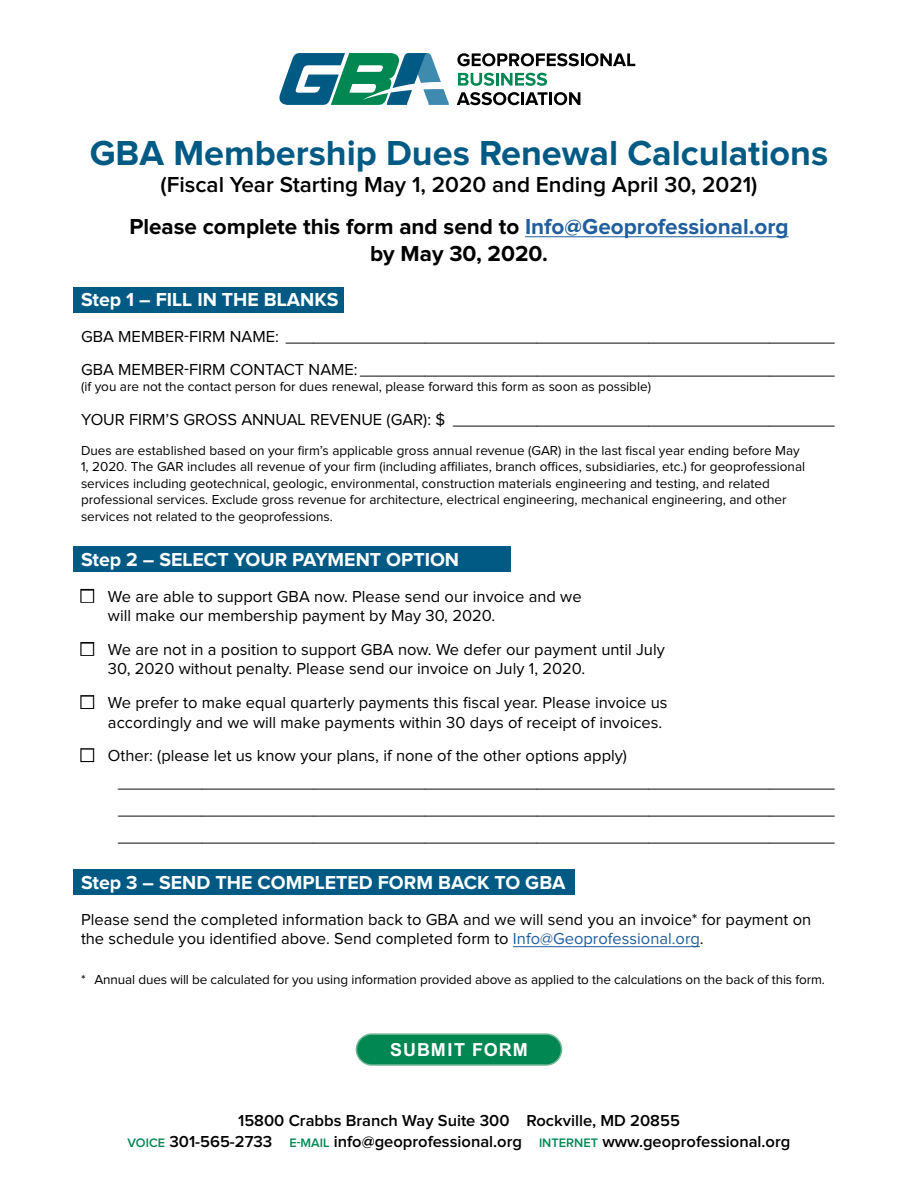
<style>
.page{position:relative;width:918px;height:1188px;background:#fff}
.page>*{position:absolute;margin:0;border:0;box-sizing:border-box;transform-origin:0 0}
.t1{font:700 36px "Proxima Nova";color:#005a84}
.t2{font:600 22.5px/42.3px "Proxima Nova";color:#000;text-align:center}
.t3{font:700 22.5px "Proxima Nova";color:#000}
.t4{font:700 19.5px "Proxima Nova";color:#fff}
.t5{font:700 18px "Arial";letter-spacing:.05em;color:#fff}
.t6{font:16.5px/19.8px "Proxima Nova";color:#000}
.t7{font:600 16.5px/21px "Proxima Nova";color:#000;text-align:center}
.t8{font:13.5px/16.5px "Proxima Nova";color:#000}
.s1{font-weight:700}
.s2{font-weight:700;color:#215e9e}
.s3{color:#215e9e}
.s4{font-size:12.75px;color:#008752}
</style>
<div class="page">
<div style="left:73px;top:869px;width:502px;height:26px;background:#005a84"></div>
<div style="left:73px;top:546px;width:438px;height:25px;background:#005a84"></div>
<div style="left:73px;top:287px;width:271px;height:25px;background:#005a84"></div>
<svg style="left:279px;top:53px;width:170px;height:52px"></svg>
<svg style="left:457px;top:53px;width:178px;height:13px"></svg>
<svg style="left:458px;top:73px;width:89px;height:13px"></svg>
<svg style="left:457px;top:92px;width:123px;height:13px"></svg>
<div style="left:356px;top:1034px;width:206px;height:31px;background:#008752;border-radius:15px"></div>
<div style="left:356px;top:1033px;width:206px;height:33px;border:2px solid #72b698;border-radius:15px"></div>
<hr style="left:525px;top:237px;width:264px;height:1px;background:#215e9e">
<hr style="left:513px;top:946px;width:187px;height:1px;background:#215e9e">
<h1 class="t1" style="left:90px;top:136px;width:740px">GBA Membership Dues Renewal Calculations</h1>
<h2 class="t2" style="left:129px;top:164px;width:661px">(Fiscal Year Starting May 1, 2020 and Ending April 30, 2021)<br><span class="s1">Please complete this form and send to</span> <span class="s2">Info@Geoprofessional.org</span></h2>
<h2 class="t3" style="left:370px;top:243px;width:179px">by May 30, 2020.</h2>
<p class="t4" style="left:81px;top:290px;width:259px">Step 1 – FILL IN THE BLANKS</p>
<p class="t6" style="left:81px;top:320px;width:755px;line-height:33.3px">GBA MEMBER-FIRM NAME: ___________________________________________________________<br>GBA MEMBER-FIRM CONTACT NAME: ___________________________________________________</p>
<p class="t8" style="left:81px;top:379px;width:572px">(if you are not the contact person for dues renewal, please forward this form as soon as possible)</p>
<p class="t6" style="left:81px;top:410px;width:755px">YOUR FIRM’S GROSS ANNUAL REVENUE (GAR): $ _________________________________________</p>
<p class="t8" style="left:81px;top:442px;width:726px">Dues are established based on your firm’s applicable gross annual revenue (GAR) in the last fiscal year ending before May 1, 2020. The GAR includes all revenue of your firm (including affiliates, branch offices, subsidiaries, etc.) for geoprofessional services including geotechnical, geologic, environmental, construction materials engineering and testing, and related professional services. Exclude gross revenue for architecture, electrical engineering, mechanical engineering, and other services not related to the geoprofessions.</p>
<p class="t4" style="left:81px;top:550px;width:380px">Step 2 – SELECT YOUR PAYMENT OPTION</p>
<p class="t6" style="left:108px;top:587px;width:475px;text-indent:-27px">■ We are able to support GBA now. Please send our invoice and we will make our membership payment by May 30, 2020.</p>
<p class="t6" style="left:108px;top:640px;width:558px;text-indent:-27px">■ We are not in a position to support GBA now. We defer our payment until July<br>30, 2020 without penalty. Please send our invoice on July 1, 2020.</p>
<p class="t6" style="left:108px;top:693px;width:561px;text-indent:-27px">■ We prefer to make equal quarterly payments this fiscal year. Please invoice us accordingly and we will make payments within 30 days of receipt of invoices.</p>
<p class="t6" style="left:118px;top:743px;width:718px;line-height:27px;text-indent:-37px">■ Other: (please let us know your plans, if none of the other options apply) _____________________________________________________________________________ _____________________________________________________________________________ _____________________________________________________________________________</p>
<p class="t4" style="left:81px;top:873px;width:486px">Step 3 – SEND THE COMPLETED FORM BACK TO GBA</p>
<p class="t6" style="left:81px;top:910px;width:732px">Please send the completed information back to GBA and we will send you an invoice* for payment on the schedule you identified above. Send completed form to <span class="s3">Info@Geoprofessional.org</span>.</p>
<p class="t8" style="left:81px;top:972px;width:745px">* Annual dues will be calculated for you using information provided above as applied to the calculations on the back of this form.</p>
<p class="t5" style="left:390px;top:1040px;width:139px">SUBMIT FORM</p>
<p class="t7" style="left:128px;top:1111px;width:664px">15800 Crabbs Branch Way Suite 300 Rockville, MD 20855<br><span class="s4">VOICE</span> 301-565-2733 <span class="s4">E-MAIL</span> info@geoprofessional.org <span class="s4">INTERNET</span> www.geoprofessional.org</p>
</div>
